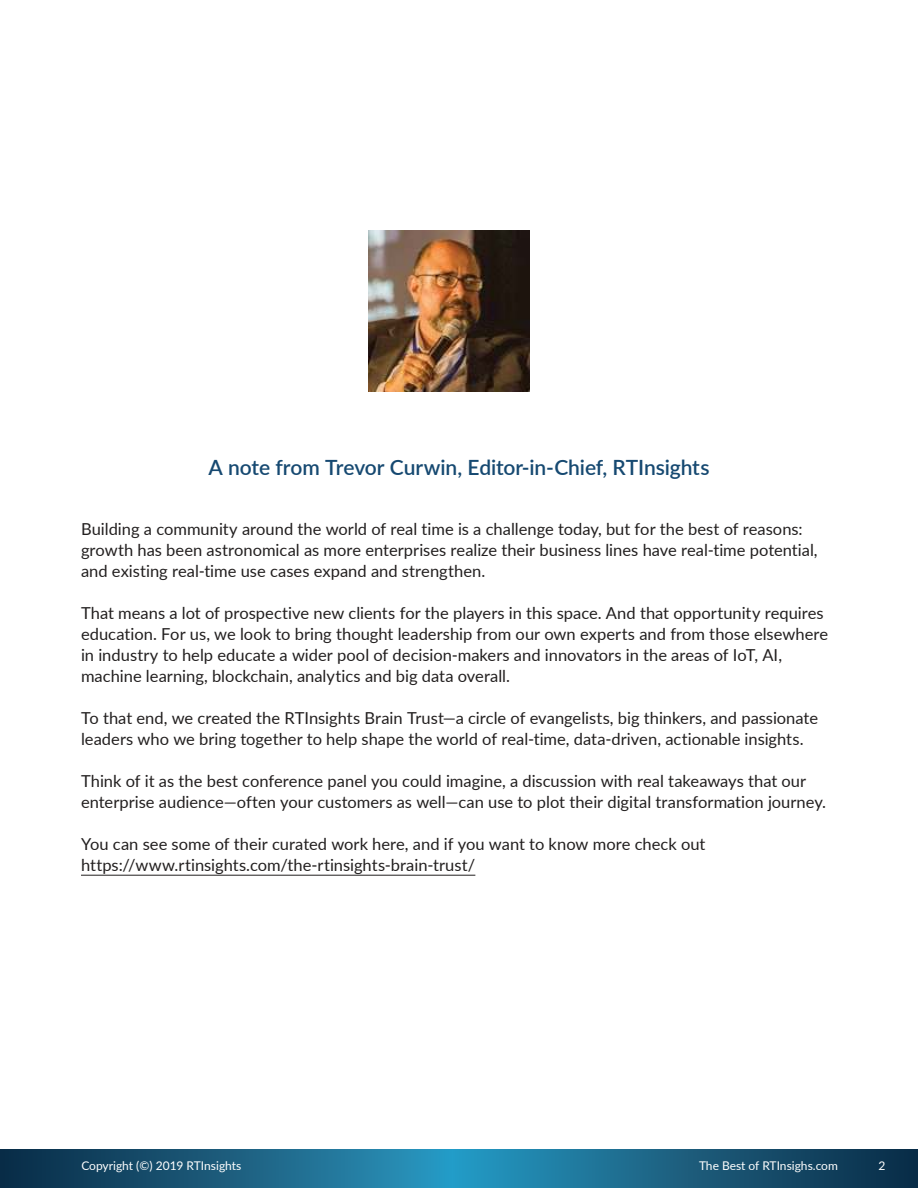
<style>
.page{position:relative;width:918px;height:1188px;background:#fff}
.page>*{position:absolute;margin:0;border:0;box-sizing:border-box;transform-origin:0 0}
.t1{font:600 21px "Lato";letter-spacing:-.005em;color:#164971}
.t2{font:16.5px/21px "Lato";color:#221f1f}
.t3{font:12px "Lato";color:#fff}
</style>
<div class="page">
<img style="left:0;top:1150px;width:918px;height:38px">
<hr style="left:81px;top:875px;width:394px;height:1px;background:#221f1f">
<img style="left:368px;top:231px;width:161px;height:161px">
<p class="t1" style="left:208px;top:459px;width:503px">A note from Trevor Curwin, Editor-in-Chief, RTInsights</p>
<p class="t2" style="left:81px;top:520px;width:738px">Building a community around the world of real time is a challenge today, but for the best of reasons: growth has been astronomical as more enterprises realize their business lines have real-time potential, and existing real-time use cases expand and strengthen.</p>
<p class="t2" style="left:81px;top:604px;width:749px">That means a lot of prospective new clients for the players in this space. And that opportunity requires education. For us, we look to bring thought leadership from our own experts and from those elsewhere in industry to help educate a wider pool of decision-makers and innovators in the areas of IoT, AI, machine learning, blockchain, analytics and big data overall.</p>
<p class="t2" style="left:81px;top:709px;width:739px">To that end, we created the RTInsights Brain Trust—a circle of evangelists, big thinkers, and passionate leaders who we bring together to help shape the world of real-time, data-driven, actionable insights.</p>
<p class="t2" style="left:81px;top:772px;width:746px">Think of it as the best conference panel you could imagine, a discussion with real takeaways that our enterprise audience—often your customers as well—can use to plot their digital transformation journey.</p>
<p class="t2" style="left:81px;top:835px;width:626px">You can see some of their curated work here, and if you want to know more check out https://www.rtinsights.com/the-rtinsights-brain-trust/</p>
<p class="t3" style="left:81px;top:1161px;width:161px">Copyright (©) 2019 RTInsights</p>
<p class="t3" style="left:699px;top:1161px;width:140px">The Best of RTInsighs.com</p>
<p class="t3" style="left:879px;top:1161px;width:8px">2</p>
</div>
